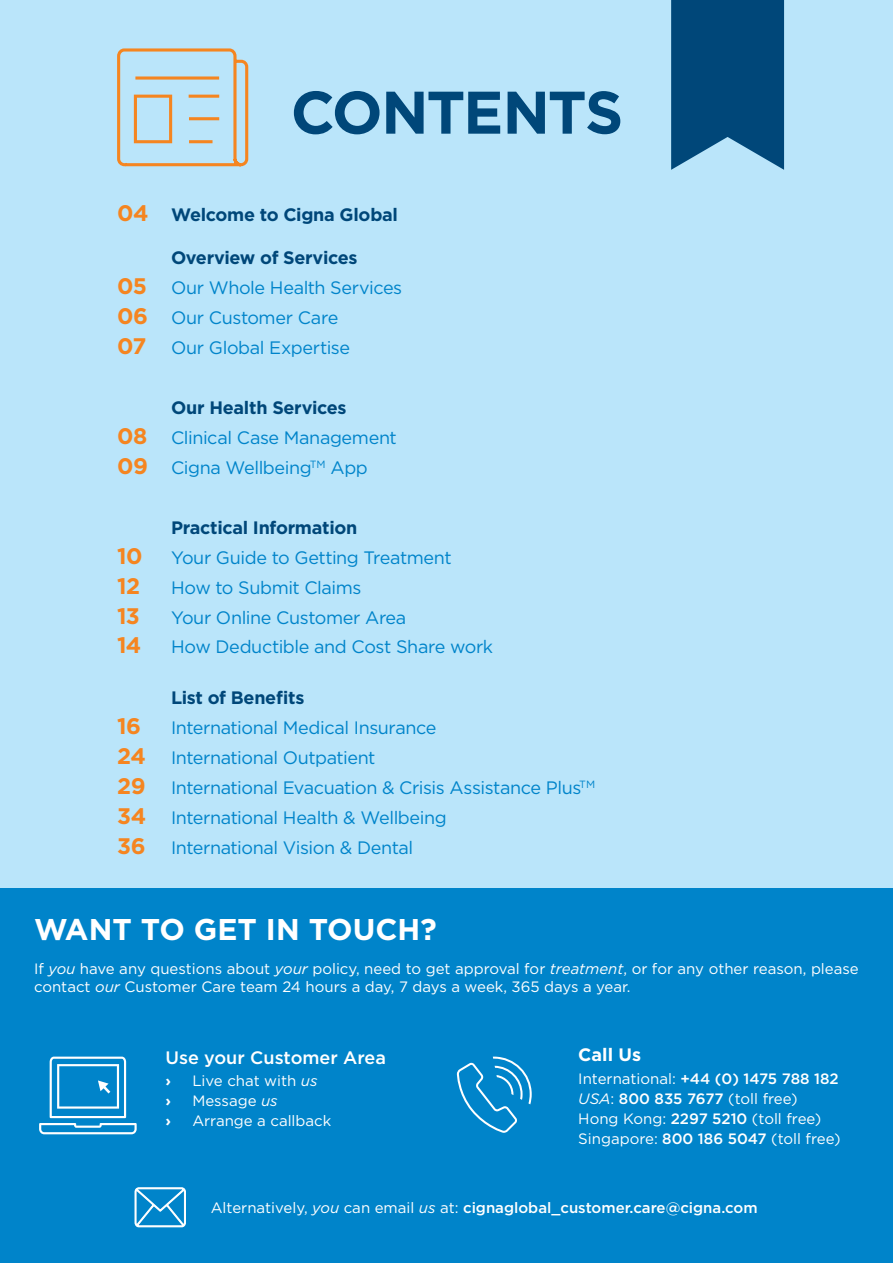
<style>
.page{position:relative;width:893px;height:1263px;background:#bae5fa}
.page>*{position:absolute;margin:0;border:0;box-sizing:border-box;transform-origin:0 0}
.titel{font:700 60px "Gotham";letter-spacing:-.035em;color:#004779}
.t1{font:700 30px "Gotham";color:#fff}
.body{font:700 22.5px "Gotham";letter-spacing:-.025em;color:#f58520}
.body-2{font:18px "Gotham";letter-spacing:-.02em;color:#0084ca}
.body-3{font:700 18px "Gotham";letter-spacing:-.015em;color:#004779}
.t2{font:500 18px "Gotham";color:#fff}
.t3{font:700 18px "Gotham";color:#fff}
.t4{font:15px/18px "Gotham";color:#fff}
.t5{font:500 15px "Gotham";color:#fff}
.t6{font:700 15px "Gotham";color:#fff}
.s1{font-size:22.5px;color:#f58520}
.s2{font-weight:700;font-size:22.5px;color:#f58520}
.s3{font-style:italic}
.s4{font-weight:400}
.s5{font-weight:500}
.s6{font-weight:400;font-style:italic}
</style>
<div class="page">
<div style="left:0;top:888px;width:893px;height:375px;background:#0084ca"></div>
<svg style="left:117px;top:48px;width:132px;height:119px"></svg>
<svg style="left:671px;top:0;width:113px;height:170px;background:#125685"></svg>
<svg style="left:457px;top:1056px;width:75px;height:77px"></svg>
<svg style="left:39px;top:1056px;width:98px;height:78px"></svg>
<svg style="left:135px;top:1187px;width:51px;height:40px"></svg>
<p class="titel" style="left:291px;top:73px;width:334px">CONTENTS</p>
<p class="body-3" style="left:117px;top:203px;width:282px"><span class="s1">04</span> Welcome to Cigna Global</p>
<p class="body-3" style="left:171px;top:246px;width:188px">Overview of Services</p>
<p class="body-2" style="left:117px;top:276px;width:287px"><span class="s2">05</span> Our Whole Health Services</p>
<p class="body-2" style="left:117px;top:306px;width:223px"><span class="s2">06</span> Our Customer Care</p>
<p class="body-2" style="left:117px;top:336px;width:234px"><span class="s2">07</span> Our Global Expertise</p>
<p class="body-3" style="left:171px;top:396px;width:177px">Our Health Services</p>
<p class="body-2" style="left:117px;top:426px;width:281px"><span class="s2">08</span> Clinical Case Management</p>
<p class="body-2" style="left:117px;top:456px;width:252px"><span class="s2">09</span> Cigna Wellbeing<sup>TM</sup> App</p>
<p class="body-3" style="left:171px;top:516px;width:188px">Practical Information</p>
<p class="body" style="left:117px;top:541px;width:27px">10</p>
<p class="body-2" style="left:171px;top:546px;width:282px">Your Guide to Getting Treatment</p>
<p class="body" style="left:117px;top:571px;width:24px">12</p>
<p class="body-2" style="left:171px;top:576px;width:192px">How to Submit Claims</p>
<p class="body" style="left:117px;top:601px;width:24px">13</p>
<p class="body-2" style="left:171px;top:606px;width:237px">Your Online Customer Area</p>
<p class="body" style="left:117px;top:630px;width:26px">14</p>
<p class="body-2" style="left:171px;top:635px;width:324px">How Deductible and Cost Share work</p>
<p class="body-3" style="left:171px;top:686px;width:135px">List of Benefits</p>
<p class="body" style="left:117px;top:711px;width:26px">16</p>
<p class="body-2" style="left:171px;top:716px;width:267px">International Medical Insurance</p>
<p class="body-2" style="left:117px;top:746px;width:260px"><span class="s2">24</span> International Outpatient</p>
<p class="body-2" style="left:117px;top:776px;width:480px"><span class="s2">29</span> International Evacuation &amp; Crisis Assistance Plus<sup>TM</sup></p>
<p class="body-2" style="left:117px;top:806px;width:331px"><span class="s2">34</span> International Health &amp; Wellbeing</p>
<p class="body-2" style="left:117px;top:836px;width:298px"><span class="s2">36</span> International Vision &amp; Dental</p>
<p class="t1" style="left:34px;top:909px;width:404px">WANT TO GET IN TOUCH?</p>
<p class="t4" style="left:34px;top:960px;width:826px">If <span class="s3">you</span> have any questions about <span class="s3">your</span> policy, need to get approval for <span class="s3">treatment</span>, or for any other reason, please contact <span class="s3">our</span> Customer Care team 24 hours a day, 7 days a week, 365 days a year.</p>
<p class="t2" style="left:165px;top:1045px;width:222px">Use your Customer Area</p>
<p class="t6" style="left:165px;top:1070px;width:7px">›</p>
<p class="t4" style="left:192px;top:1071px;width:127px">Live chat with <span class="s3">us</span></p>
<p class="t6" style="left:165px;top:1091px;width:7px">›</p>
<p class="t4" style="left:192px;top:1091px;width:87px">Message <span class="s3">us</span></p>
<p class="t6" style="left:165px;top:1111px;width:7px">›</p>
<p class="t4" style="left:192px;top:1111px;width:140px">Arrange a callback</p>
<p class="t3" style="left:578px;top:1043px;width:64px">Call Us</p>
<p class="t5" style="left:578px;top:1068px;width:262px"><span class="s4">International:</span> +44 (0) 1475 788 182</p>
<p class="t4" style="left:578px;top:1089px;width:221px"><span class="s3">USA</span>: <span class="s5">800 835 7677</span> (toll free)</p>
<p class="t4" style="left:578px;top:1109px;width:245px">Hong Kong: <span class="s5">2297 5210</span> (toll free)</p>
<p class="t4" style="left:578px;top:1129px;width:264px">Singapore: <span class="s5">800 186 5047</span> (toll free)</p>
<p class="t5" style="left:211px;top:1198px;width:548px"><span class="s4">Alternatively,</span> <span class="s6">you</span> <span class="s4">can email</span> <span class="s6">us</span> <span class="s4">at:</span> cignaglobal_customer.care@cigna.com</p>
</div>
